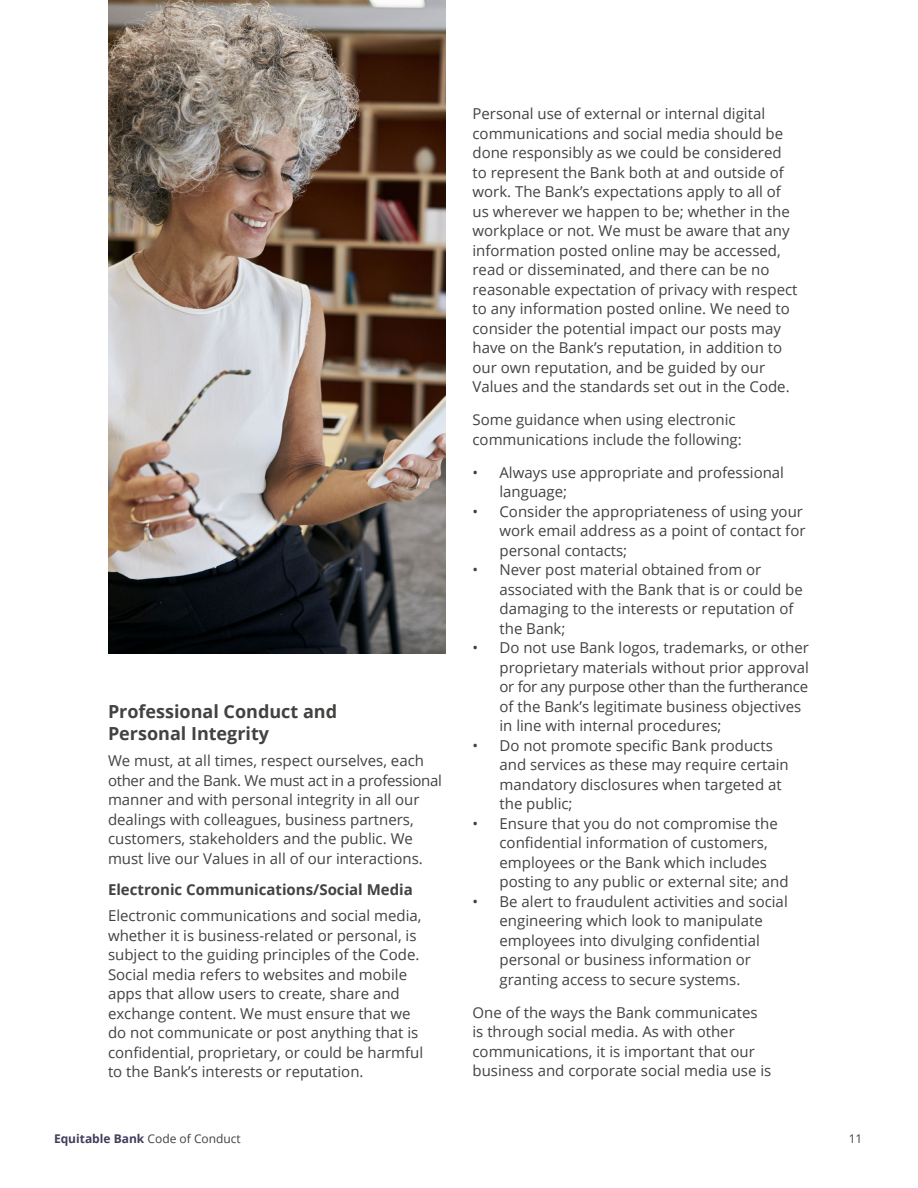
<style>
.page{position:relative;width:918px;height:1188px;background:#fff}
.page>*{position:absolute;margin:0;border:0;box-sizing:border-box;transform-origin:0 0}
.Heading_2{font:700 18px/21.6px "Open Sans";color:#424241}
.t1{font:15px/19.5px "Open Sans";color:#424241}
.Heading_3{font:700 15px "Open Sans";color:#424241}
.t2{font:700 12px "Open Sans";color:#433c5e}
.t3{font:12px "Open Sans";color:#424241}
.s1{font-weight:400;color:#424241}
</style>
<div class="page">
<img style="left:108px;top:0;width:338px;height:653px">
<p class="Heading_2" style="left:108px;top:700px;width:231px">Professional Conduct and<br>Personal Integrity</p>
<p class="t1" style="left:108px;top:750px;width:336px">We must, at all times, respect ourselves, each other and the Bank. We must act in a professional manner and with personal integrity in all our dealings with colleagues, business partners, customers, stakeholders and the public. We must live our Values in all of our interactions.</p>
<p class="Heading_3" style="left:108px;top:879px;width:306px">Electronic Communications/Social Media</p>
<p class="t1" style="left:108px;top:906px;width:317px">Electronic communications and social media, whether it is business-related or personal, is subject to the guiding principles of the Code.<br>Social media refers to websites and mobile apps that allow users to create, share and exchange content. We must ensure that we do not communicate or post anything that is confidential, proprietary, or could be harmful to the Bank’s interests or reputation.</p>
<p class="t1" style="left:472px;top:104px;width:327px">Personal use of external or internal digital communications and social media should be done responsibly as we could be considered to represent the Bank both at and outside of work. The Bank’s expectations apply to all of us wherever we happen to be; whether in the workplace or not. We must be aware that any information posted online may be accessed, read or disseminated, and there can be no reasonable expectation of privacy with respect to any information posted online. We need to consider the potential impact our posts may have on the Bank’s reputation, in addition to our own reputation, and be guided by our Values and the standards set out in the Code.</p>
<p class="t1" style="left:472px;top:410px;width:271px">Some guidance when using electronic communications include the following:</p>
<p class="t1" style="left:500px;top:462px;width:286px;text-indent:-27px">• Always use appropriate and professional language;</p>
<p class="t1" style="left:500px;top:501px;width:308px;text-indent:-27px">• Consider the appropriateness of using your work email address as a point of contact for personal contacts;</p>
<p class="t1" style="left:500px;top:560px;width:305px;text-indent:-27px">• Never post material obtained from or associated with the Bank that is or could be damaging to the interests or reputation of the Bank;</p>
<p class="t1" style="left:500px;top:638px;width:311px;text-indent:-27px">• Do not use Bank logos, trademarks, or other proprietary materials without prior approval or for any purpose other than the furtherance of the Bank’s legitimate business objectives in line with internal procedures;</p>
<p class="t1" style="left:500px;top:735px;width:291px;text-indent:-27px">• Do not promote specific Bank products and services as these may require certain mandatory disclosures when targeted at the public;</p>
<p class="t1" style="left:500px;top:813px;width:291px;text-indent:-27px">• Ensure that you do not compromise the confidential information of customers, employees or the Bank which includes posting to any public or external site; and</p>
<p class="t1" style="left:500px;top:891px;width:290px;text-indent:-27px">• Be alert to fraudulent activities and social engineering which look to manipulate employees into divulging confidential personal or business information or granting access to secure systems.</p>
<p class="t1" style="left:472px;top:1002px;width:300px">One of the ways the Bank communicates is through social media. As with other communications, it is important that our business and corporate social media use is</p>
<p class="t2" style="left:54px;top:1130px;width:188px">Equitable Bank <span class="s1">Code of Conduct</span></p>
<p class="t3" style="left:849px;top:1131px;width:15px">11</p>
</div>
